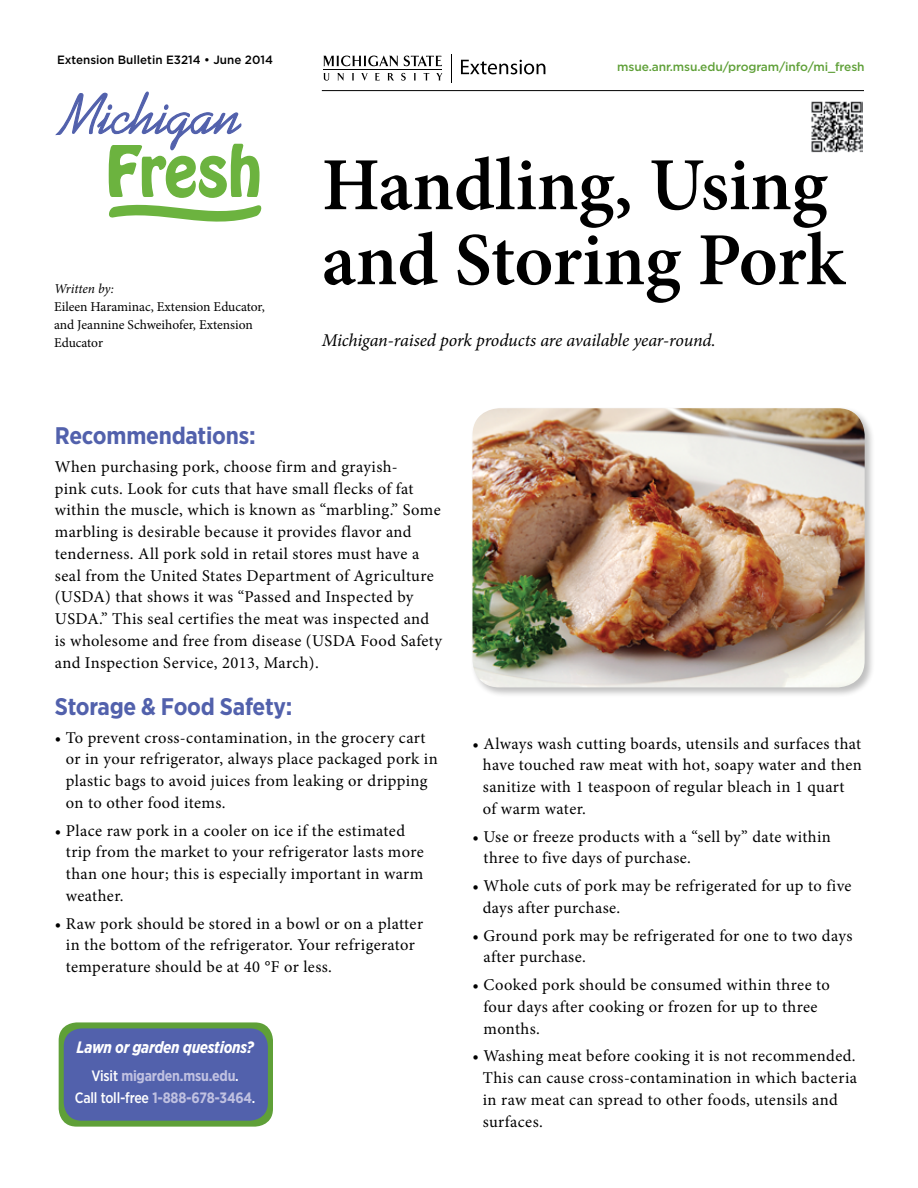
<style>
.page{position:relative;width:918px;height:1188px;background:#fff}
.page>*{position:absolute;margin:0;border:0;box-sizing:border-box;transform-origin:0 0}
.t1{font:600 75px/75px "Minion Pro";letter-spacing:-.005em;color:#000}
.t2{font:700 24px "Gotham Narrow";letter-spacing:-.01em;color:#5261ac}
.t3{font:italic 18px "Minion Pro";letter-spacing:-.01em;color:#000}
.t4{font:16.5px/21.8px "Minion Pro";letter-spacing:.02em;color:#000}
.t5{font:italic 700 16.5px "Gotham Narrow";letter-spacing:-.015em;color:#fff;scale:.95 1}
.t6{font:500 15px "Gotham Narrow";letter-spacing:-.015em;color:#fff;scale:.95 1}
.t7{font:700 15px "Gotham Narrow";letter-spacing:-.015em;color:#c0c1e1;scale:.95 1}
.t8{font:13.5px/18px "Minion Pro";color:#000}
.t9{font:italic 13.5px "Minion Pro";letter-spacing:-.01em;color:#000}
.t10{font:500 12px "Gotham";letter-spacing:-.01em;color:#5fa038}
.t11{font:500 12px "Gotham";color:#000}
.s1{font-weight:500;color:#fff}
.s2{font-weight:700;color:#c0c1e1}
</style>
<div class="page">
<svg style="left:324px;top:73px;width:5px;height:8px"></svg>
<svg style="left:337px;top:73px;width:7px;height:8px"></svg>
<svg style="left:352px;top:73px;width:2px;height:7px"></svg>
<svg style="left:361px;top:73px;width:7px;height:8px"></svg>
<svg style="left:375px;top:73px;width:5px;height:7px"></svg>
<svg style="left:388px;top:73px;width:6px;height:8px"></svg>
<svg style="left:401px;top:73px;width:5px;height:8px"></svg>
<svg style="left:414px;top:73px;width:2px;height:7px"></svg>
<svg style="left:424px;top:73px;width:5px;height:7px"></svg>
<svg style="left:436px;top:73px;width:7px;height:7px"></svg>
<svg style="left:323px;top:55px;width:75px;height:12px"></svg>
<svg style="left:404px;top:55px;width:38px;height:11px"></svg>
<hr style="left:323px;top:69px;width:119px;height:1px;background:#000">
<svg style="left:461px;top:60px;width:84px;height:14px"></svg>
<svg style="left:451px;top:54px;width:1px;height:28px"></svg>
<hr style="left:322px;top:90px;width:542px;height:1px;background:#000">
<img style="left:811px;top:101px;width:52px;height:52px">
<svg style="left:55px;top:92px;width:206px;height:130px"></svg>
<div style="left:59px;top:1022px;width:214px;height:105px;background:#5fa038;border-radius:18px"></div>
<div style="left:64px;top:1028px;width:204px;height:93px;background:#5261ac;border-radius:18px"></div>
<div style="left:471px;top:407px;width:404px;height:291px;background:#000;opacity:.25"></div>
<img style="left:472px;top:408px;width:393px;height:279px">
<p class="t11" style="left:57px;top:52px;width:217px">Extension Bulletin E3214 • June 2014</p>
<p class="t9" style="left:54px;top:280px;width:61px">Written by:</p>
<p class="t8" style="left:54px;top:298px;width:212px">Eileen Haraminac, Extension Educator, and Jeannine Schweihofer, Extension<br>Educator</p>
<p class="t10" style="left:617px;top:59px;width:249px">msue.anr.msu.edu/program/info/mi_fresh</p>
<p class="t1" style="left:322px;top:147px;width:524px">Handling, Using and Storing Pork</p>
<p class="t3" style="left:322px;top:328px;width:396px">Michigan-raised pork products are available year-round.</p>
<p class="t2" style="left:55px;top:420px;width:202px">Recommendations:</p>
<p class="t4" style="left:55px;top:456px;width:389px">When purchasing pork, choose firm and grayish-<br>pink cuts. Look for cuts that have small flecks of fat within the muscle, which is known as “marbling.” Some marbling is desirable because it provides flavor and tenderness. All pork sold in retail stores must have a seal from the United States Department of Agriculture (USDA) that shows it was “Passed and Inspected by USDA.” This seal certifies the meat was inspected and is wholesome and free from disease (USDA Food Safety and Inspection Service, 2013, March).</p>
<p class="t2" style="left:55px;top:691px;width:239px">Storage &amp; Food Safety:</p>
<p class="t4" style="left:66px;top:727px;width:373px;text-indent:-11px">• To prevent cross-contamination, in the grocery cart or in your refrigerator, always place packaged pork in plastic bags to avoid juices from leaking or dripping on to other food items.</p>
<p class="t4" style="left:66px;top:820px;width:359px;text-indent:-11px">• Place raw pork in a cooler on ice if the estimated trip from the market to your refrigerator lasts more than one hour; this is especially important in warm weather.</p>
<p class="t4" style="left:66px;top:913px;width:359px;text-indent:-11px">• Raw pork should be stored in a bowl or on a platter in the bottom of the refrigerator. Your refrigerator temperature should be at 40 °F or less.</p>
<p class="t5" style="left:77px;top:1037px;width:188px">Lawn or garden questions?</p>
<p class="t7" style="left:92px;top:1066px;width:157px"><span class="s1">Visit</span> migarden.msu.edu<span class="s1">.</span></p>
<p class="t6" style="left:75px;top:1088px;width:192px">Call toll-free <span class="s2">1-888-678-3464</span>.</p>
<p class="t4" style="left:483px;top:732px;width:381px;text-indent:-10px">• Always wash cutting boards, utensils and surfaces that have touched raw meat with hot, soapy water and then sanitize with 1 teaspoon of regular bleach in 1 quart of warm water.</p>
<p class="t4" style="left:484px;top:825px;width:349px;text-indent:-11px">• Use or freeze products with a “sell by” date within three to five days of purchase.</p>
<p class="t4" style="left:483px;top:875px;width:370px;text-indent:-10px">• Whole cuts of pork may be refrigerated for up to five days after purchase.</p>
<p class="t4" style="left:484px;top:924px;width:370px;text-indent:-11px">• Ground pork may be refrigerated for one to two days after purchase.</p>
<p class="t4" style="left:484px;top:974px;width:348px;text-indent:-11px">• Cooked pork should be consumed within three to four days after cooking or frozen for up to three months.</p>
<p class="t4" style="left:483px;top:1045px;width:376px;text-indent:-10px">• Washing meat before cooking it is not recommended.<br>This can cause cross-contamination in which bacteria in raw meat can spread to other foods, utensils and surfaces.</p>
</div>
